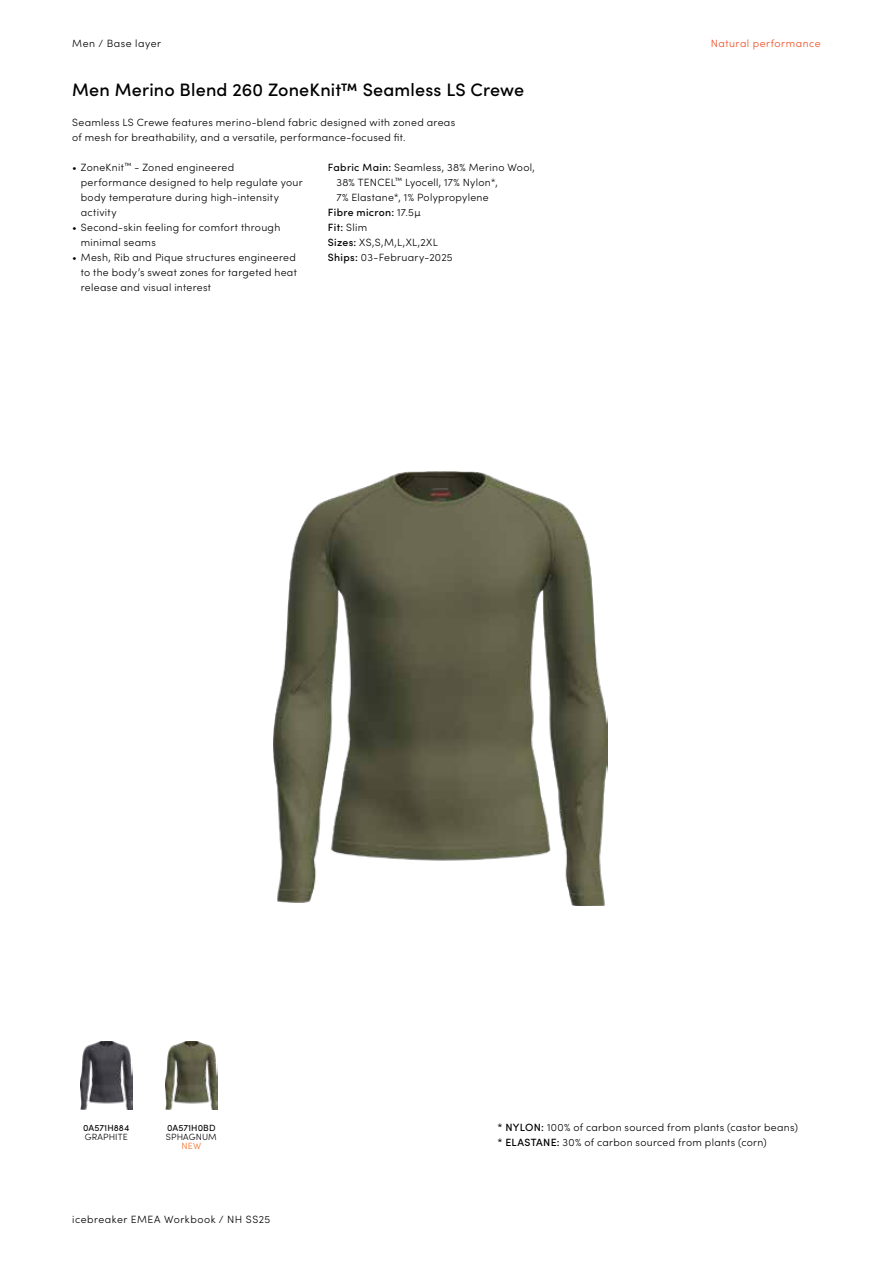
<style>
.page{position:relative;width:893px;height:1263px;background:#fff}
.page>*{position:absolute;margin:0;border:0;box-sizing:border-box;transform-origin:0 0}
.t1{font:500 18px "Sofia Pro";letter-spacing:.01em;color:#000}
.t2{font:300 10.5px/15px "Sofia Pro";letter-spacing:.03em;color:#000}
.t3{font:300 10.5px "Sofia Pro";letter-spacing:.05em;color:#000}
.t4{font:500 10.5px "Sofia Pro";letter-spacing:.03em;color:#000}
.t5{font:300 10.5px "Sofia Pro";letter-spacing:.05em;color:#f04c23}
.t6{font:9px "Sofia Pro";letter-spacing:.005em;color:#000}
.t7{font:300 9px "Sofia Pro";letter-spacing:.01em;color:#000}
.t8{font:300 9px "Sofia Pro";color:#f36f21}
.s1{font-weight:400}
.s2{font-weight:300}
.s3{font-weight:500}
</style>
<div class="page">
<img style="left:273px;top:471px;width:335px;height:434px">
<img style="left:165px;top:1042px;width:52px;height:67px">
<img style="left:80px;top:1042px;width:52px;height:67px">
<p class="t3" style="left:72px;top:35px;width:90px">Men / Base layer</p>
<p class="t5" style="left:711px;top:35px;width:111px">Natural performance</p>
<h1 class="t1" style="left:72px;top:77px;width:453px">Men Merino Blend 260 ZoneKnit™ Seamless LS Crewe</h1>
<p class="t2" style="left:72px;top:114px;width:384px">Seamless LS Crewe features merino-blend fabric designed with zoned areas of mesh for breathability, and a versatile, performance-focused fit.</p>
<p class="t2" style="left:81px;top:159px;width:224px;text-indent:-9px">• ZoneKnit<sup>™</sup> - Zoned engineered<br>performance designed to help regulate your body temperature during high-intensity activity</p>
<p class="t2" style="left:81px;top:219px;width:201px;text-indent:-9px">• Second-skin feeling for comfort through minimal seams</p>
<p class="t2" style="left:81px;top:249px;width:218px;text-align:justify;text-indent:-9px">• Mesh, Rib and Pique structures engineered to the body’s sweat zones for targeted heat release and visual interest</p>
<p class="t2" style="left:328px;top:159px;width:208px"><span class="s1">Fabric Main:</span> Seamless, 38% Merino Wool,</p>
<p class="t2" style="left:336px;top:174px;width:163px">38% TENCEL<sup>™</sup> Lyocell, 17% Nylon*,</p>
<p class="t2" style="left:336px;top:189px;width:154px">7% Elastane*, 1% Polypropylene</p>
<p class="t4" style="left:328px;top:205px;width:94px">Fibre micron: <span class="s2">17.5µ</span></p>
<p class="t4" style="left:328px;top:220px;width:41px">Fit: <span class="s2">Slim</span></p>
<p class="t2" style="left:328px;top:234px;width:111px"><span class="s3">Sizes:</span> XS,S,M,L,XL,2XL</p>
<p class="t2" style="left:328px;top:249px;width:126px"><span class="s3">Ships:</span> 03-February-2025</p>
<p class="t6" style="left:83px;top:1121px;width:48px">0A571H884</p>
<p class="t7" style="left:85px;top:1131px;width:44px">GRAPHITE</p>
<p class="t6" style="left:167px;top:1121px;width:50px">0A571H0BD</p>
<p class="t7" style="left:166px;top:1131px;width:52px">SPHAGNUM</p>
<p class="t8" style="left:181px;top:1140px;width:21px">NEW</p>
<p class="t3" style="left:72px;top:1212px;width:200px">icebreaker EMEA Workbook / NH SS25</p>
<p class="t2" style="left:497px;top:1119px;width:302px"><span class="s3">* NYLON:</span> 100% of carbon sourced from plants (castor beans) <span class="s3">* ELASTANE:</span> 30% of carbon sourced from plants (corn)</p>
</div>
